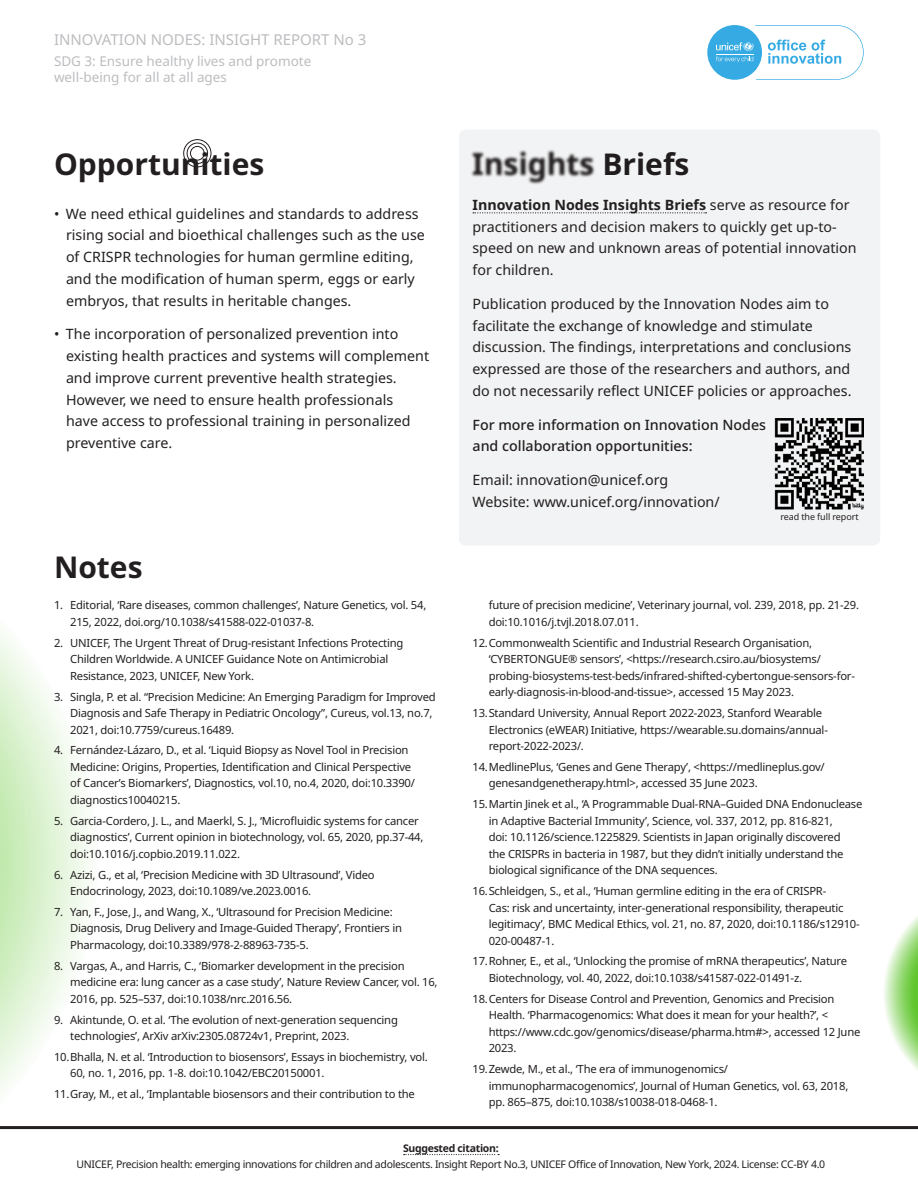
<style>
.page{position:relative;width:918px;height:1188px;background:#fff}
.page>*{position:absolute;margin:0;border:0;box-sizing:border-box;transform-origin:0 0}
.Heading_3_SpaceG_Bol{font:700 30px "Noto Sans";color:#231f20}
.t1{font:15px "Noto Sans";color:#bcbdc0}
.List{font:14.25px/21.8px "Noto Sans";color:#231f20}
.Body{font:14.25px/21.8px "Noto Sans";color:#231f20}
.Body-2{font:500 14.25px/21.8px "Noto Sans";color:#231f20}
.t2{font:13.5px/16.5px "Noto Sans";color:#bcbdc0}
.t3{font:11.25px/16.5px "Noto Sans";letter-spacing:-.02em;color:#231f20}
.Citation{font:10.5px/16.5px "Noto Sans";letter-spacing:-.03em;color:#231f20;text-align:center}
.Citation-2{font:9px "Noto Sans";letter-spacing:-.01em;color:#231f20}
.s1{font-weight:700}
</style>
<div class="page">
<svg style="left:884px;top:916px;width:34px;height:154px"></svg>
<div style="left:184px;top:140px;width:27px;height:27px;border:1px solid #231f20;border-radius:50%"></div>
<div style="left:187px;top:143px;width:21px;height:21px;border:1px solid #231f20;border-radius:50%"></div>
<div style="left:190px;top:146px;width:14px;height:14px;border:1px solid #231f20;border-radius:50%"></div>
<div style="left:459px;top:130px;width:421px;height:416px;background:#f2f3f4;border-radius:7px"></div>
<svg style="left:471px;top:150px;width:124px;height:35px"></svg>
<svg style="left:473px;top:212px;width:234px;height:1px"></svg>
<img style="left:775px;top:419px;width:89px;height:90px">
<svg style="left:0;top:632px;width:88px;height:459px"></svg>
<svg style="left:404px;top:1154px;width:95px;height:1px"></svg>
<hr style="left:0;top:1126px;width:918px;height:3px;background:#231f20">
<div style="left:707px;top:25px;width:55px;height:55px;background:#36abe3;border-radius:50%"></div>
<svg style="left:716px;top:25px;width:148px;height:55px"></svg>
<h2 class="t1" style="left:54px;top:29px;width:314px">INNOVATION NODES: INSIGHT REPORT No 3</h2>
<p class="t2" style="left:54px;top:53px;width:259px">SDG 3: Ensure healthy lives and promote well-being for all at all ages</p>
<p class="Heading_3_SpaceG_Bol" style="left:54px;top:143px;width:212px">Opportunities</p>
<p class="List" style="left:66px;top:203px;width:360px;text-indent:-12px">• We need ethical guidelines and standards to address rising social and bioethical challenges such as the use of CRISPR technologies for human germline editing, and the modification of human sperm, eggs or early embryos, that results in heritable changes.</p>
<p class="List" style="left:66px;top:324px;width:365px;text-indent:-12px">• The incorporation of personalized prevention into existing health practices and systems will complement and improve current preventive health strategies.<br>However, we need to ensure health professionals<br>have access to professional training in personalized preventive care.</p>
<p class="Body" style="left:472px;top:194px;width:386px"><span class="s1">Innovation Nodes Insights Briefs</span> serve as resource for practitioners and decision makers to quickly get up-to&shy;speed on new and unknown areas of potential innovation for children.</p>
<p class="Body" style="left:472px;top:293px;width:381px">Publication produced by the Innovation Nodes aim to facilitate the exchange of knowledge and stimulate discussion. The findings, interpretations and conclusions expressed are those of the researchers and authors, and do not necessarily reflect UNICEF policies or approaches.</p>
<p class="Body-2" style="left:472px;top:414px;width:295px">For more information on Innovation Nodes and collaboration opportunities:</p>
<p class="Body" style="left:472px;top:469px;width:249px">Email: innovation@unicef.org<br>Website: www.unicef.org/innovation/</p>
<p class="Citation-2" style="left:780px;top:511px;width:80px">read the full report</p>
<p class="Heading_3_SpaceG_Bol" style="left:54px;top:546px;width:90px">Notes</p>
<p class="t3" style="left:70px;top:597px;width:358px;text-indent:-16px">1. Editorial, ‘Rare diseases, common challenges’, Nature Genetics, vol. 54,<br>215, 2022, doi.org/10.1038/s41588-022-01037-8.</p>
<p class="t3" style="left:70px;top:635px;width:335px;text-indent:-16px">2. UNICEF, The Urgent Threat of Drug-resistant Infections Protecting<br>Children Worldwide. A UNICEF Guidance Note on Antimicrobial<br>Resistance, 2023, UNICEF, New York.</p>
<p class="t3" style="left:70px;top:689px;width:367px;text-indent:-16px">3. Singla, P. et al. “Precision Medicine: An Emerging Paradigm for Improved<br>Diagnosis and Safe Therapy in Pediatric Oncology”, Cureus, vol.13, no.7,<br>2021, doi:10.7759/cureus.16489.</p>
<p class="t3" style="left:70px;top:742px;width:346px;text-indent:-16px">4. Fernández-Lázaro, D., et al. ‘Liquid Biopsy as Novel Tool in Precision Medicine: Origins, Properties, Identification and Clinical Perspective of Cancer’s Biomarkers’, Diagnostics, vol.10, no.4, 2020, doi:10.3390/ diagnostics10040215.</p>
<p class="t3" style="left:70px;top:813px;width:355px;text-indent:-16px">5. Garcia-Cordero, J. L., and Maerkl, S. J., ‘Microfluidic systems for cancer diagnostics’, Current opinion in biotechnology, vol. 65, 2020, pp.37-44, doi:10.1016/j.copbio.2019.11.022.</p>
<p class="t3" style="left:70px;top:867px;width:306px;text-indent:-16px">6. Azizi, G., et al, ‘Precision Medicine with 3D Ultrasound’, Video<br>Endocrinology, 2023, doi:10.1089/ve.2023.0016.</p>
<p class="t3" style="left:70px;top:904px;width:333px;text-indent:-16px">7. Yan, F., Jose, J., and Wang, X., ‘Ultrasound for Precision Medicine:<br>Diagnosis, Drug Delivery and Image-Guided Therapy’, Frontiers in<br>Pharmacology, doi:10.3389/978-2-88963-735-5.</p>
<p class="t3" style="left:70px;top:958px;width:369px;text-indent:-16px">8. Vargas, A., and Harris, C., ‘Biomarker development in the precision medicine era: lung cancer as a case study’, Nature Review Cancer, vol. 16,<br>2016, pp. 525–537, doi:10.1038/nrc.2016.56.</p>
<p class="t3" style="left:70px;top:1012px;width:329px;text-indent:-16px">9. Akintunde, O. et al. ‘The evolution of next-generation sequencing technologies’, ArXiv arXiv:2305.08724v1, Preprint, 2023.</p>
<p class="t3" style="left:70px;top:1049px;width:359px;text-indent:-16px">10.Bhalla, N. et al. ‘Introduction to biosensors’, Essays in biochemistry, vol.<br>60, no. 1, 2016, pp. 1-8. doi:10.1042/EBC20150001.</p>
<p class="t3" style="left:54px;top:1086px;width:362px">11.Gray, M., et al., ‘Implantable biosensors and their contribution to the</p>
<p class="t3" style="left:489px;top:597px;width:372px">future of precision medicine’, Veterinary journal, vol. 239, 2018, pp. 21-29. doi:10.1016/j.tvjl.2018.07.011.</p>
<p class="t3" style="left:489px;top:635px;width:368px;text-indent:-16px">12.Commonwealth Scientific and Industrial Research Organisation, ‘CYBERTONGUE® sensors’, &lt;https://research.csiro.au/biosystems/ probing-biosystems-test-beds/infrared-shifted-cybertongue-sensors-for&shy;early-diagnosis-in-blood-and-tissue&gt;, accessed 15 May 2023.</p>
<p class="t3" style="left:489px;top:705px;width:341px;text-indent:-16px">13.Standard University, Annual Report 2022-2023, Stanford Wearable<br>Electronics (eWEAR) Initiative, https://wearable.su.domains/annual&shy;report-2022-2023/.</p>
<p class="t3" style="left:489px;top:759px;width:338px;text-indent:-16px">14.MedlinePlus, ‘Genes and Gene Therapy’, &lt;https://medlineplus.gov/ genesandgenetherapy.html&gt;, accessed 35 June 2023.</p>
<p class="t3" style="left:489px;top:796px;width:375px;text-indent:-16px">15.Martin Jinek et al., ‘A Programmable Dual-RNA–Guided DNA Endonuclease in Adaptive Bacterial Immunity’, Science, vol. 337, 2012, pp. 816-821,<br>doi: 10.1126/science.1225829. Scientists in Japan originally discovered<br>the CRISPRs in bacteria in 1987, but they didn’t initially understand the biological significance of the DNA sequences.</p>
<p class="t3" style="left:489px;top:883px;width:373px;text-indent:-16px">16.Schleidgen, S., et al., ‘Human germline editing in the era of CRISPR-<br>Cas: risk and uncertainty, inter-generational responsibility, therapeutic legitimacy’, BMC Medical Ethics, vol. 21, no. 87, 2020, doi:10.1186/s12910- 020-00487-1.</p>
<p class="t3" style="left:489px;top:953px;width:360px;text-indent:-16px">17.Rohner, E., et al., ‘Unlocking the promise of mRNA therapeutics’, Nature<br>Biotechnology, vol. 40, 2022, doi:10.1038/s41587-022-01491-z.</p>
<p class="t3" style="left:489px;top:991px;width:373px;text-indent:-16px">18.Centers for Disease Control and Prevention, Genomics and Precision Health. ‘Pharmacogenomics: What does it mean for your health?’, &lt; https://www.cdc.gov/genomics/disease/pharma.htm#&gt;, accessed 12 June 2023.</p>
<p class="t3" style="left:489px;top:1061px;width:361px;text-indent:-16px">19.Zewde, M., et al., ‘The era of immunogenomics/ immunopharmacogenomics’, Journal of Human Genetics, vol. 63, 2018, pp. 865–875, doi:10.1038/s10038-018-0468-1.</p>
<p class="Citation" style="left:77px;top:1140px;width:750px"><span class="s1">Suggested citation:<br></span>UNICEF, Precision health: emerging innovations for children and adolescents. Insight Report No.3, UNICEF Office of Innovation, New York, 2024. License: CC-BY 4.0</p>
</div>
